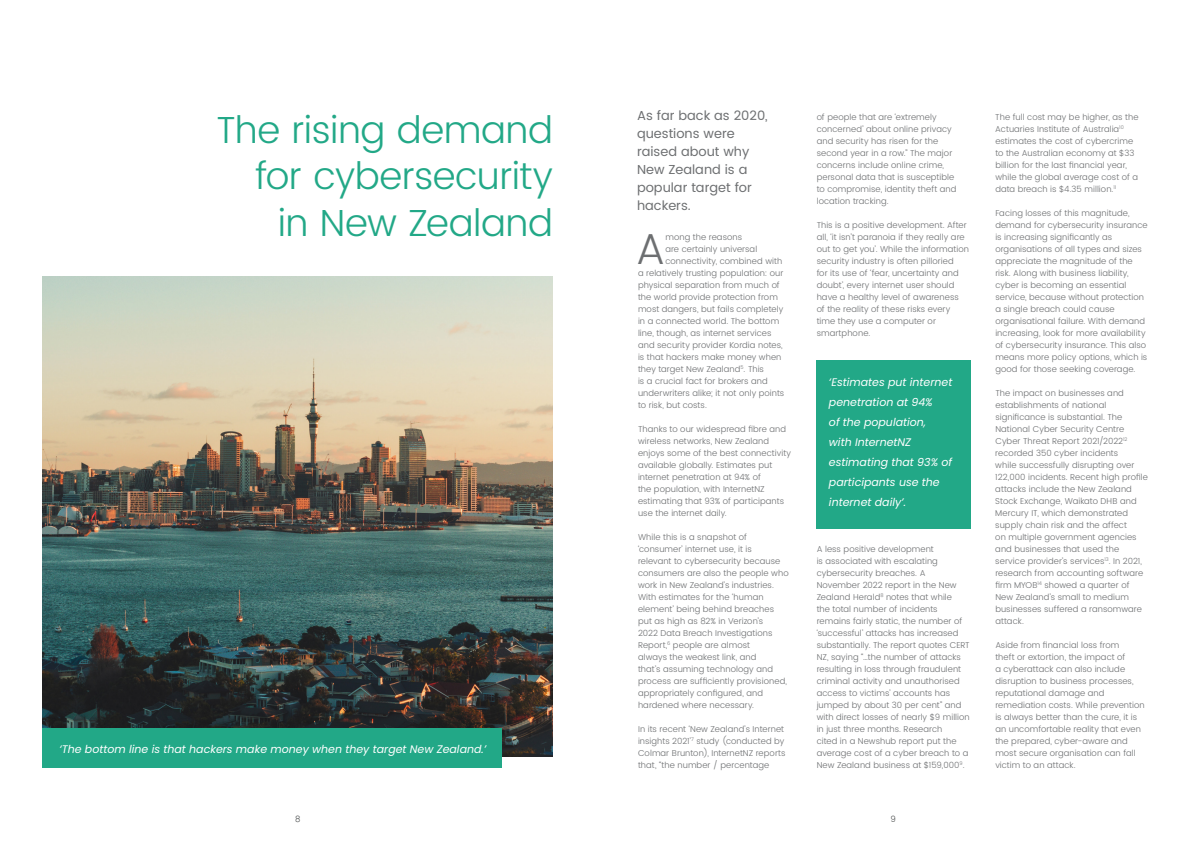
<style>
.page{position:relative;width:1191px;height:842px;background:#fff}
.page>*{position:absolute;margin:0;border:0;box-sizing:border-box;transform-origin:0 0}
.t1{font:300 43.3px "Poppins";color:#6d6f71}
.t2{font:300 37.7px/46.5px "Poppins";letter-spacing:-.015em;color:#22a887;text-align:right}
.t3{font:13px/18px "Poppins";color:#6d6f71}
.t4{font:italic 11px/20px "Poppins";color:#fff}
.t5{font:300 8.5px/12px "Poppins";letter-spacing:.01em;color:#6d6f71}
.t6{font:300 8.5px "Poppins";color:#484b4b}
</style>
<div class="page">
<img style="left:43px;top:276px;width:510px;height:480px">
<div style="left:43px;top:729px;width:459px;height:39px;background:#22a887"></div>
<div style="left:816px;top:360px;width:154px;height:168px;background:#22a887"></div>
<h2 class="t2" style="left:216px;top:108px;width:338px">The rising demand for cybersecurity in New Zealand</h2>
<p class="t4" style="left:59px;top:739px;width:428px">‘The bottom line is that hackers make money when they target New Zealand.’</p>
<h3 class="t3" style="left:637px;top:107px;width:132px">As far back as 2020, questions were raised about why<br>New Zealand is a popular target for hackers.</h3>
<h1 class="t1" style="left:636px;top:218px;width:31px">A</h1>
<p class="t5" style="left:665px;top:231px;width:78px">mong the reasons</p>
<p class="t5" style="left:665px;top:243px;width:93px">are certainly universal</p>
<p class="t5" style="left:665px;top:255px;width:118px">connectivity, combined with</p>
<p class="t5" style="left:638px;top:267px;width:147px">a relatively trusting population: our</p>
<p class="t5" style="left:638px;top:279px;width:143px">physical separation from much of</p>
<p class="t5" style="left:638px;top:291px;width:141px">the world provide protection from</p>
<p class="t5" style="left:638px;top:303px;width:147px">most dangers, but fails completely</p>
<p class="t5" style="left:638px;top:315px;width:143px">in a connected world. The bottom</p>
<p class="t5" style="left:638px;top:327px;width:135px">line, though, as internet services</p>
<p class="t5" style="left:638px;top:339px;width:146px">and security provider Kordia notes,</p>
<p class="t5" style="left:638px;top:351px;width:145px">is that hackers make money when</p>
<p class="t5" style="left:638px;top:363px;width:127px">they target New Zealand<sup>5</sup>. This</p>
<p class="t5" style="left:638px;top:375px;width:131px">is a crucial fact for brokers and</p>
<p class="t5" style="left:638px;top:387px;width:148px">underwriters alike; it not only points</p>
<p class="t5" style="left:638px;top:399px;width:70px">to risk, but costs.</p>
<p class="t5" style="left:638px;top:423px;width:155px">Thanks to our widespread fibre and wireless networks, New Zealand enjoys some of the best connectivity available globally. Estimates put internet penetration at 94% of<br>the population, with InternetNZ estimating that 93% of participants use the internet daily.</p>
<p class="t5" style="left:638px;top:531px;width:152px">While this is a snapshot of ‘consumer’ internet use, it is<br>relevant to cybersecurity because consumers are also the people who work in New Zealand’s industries.<br>With estimates for the ‘human element’ being behind breaches put as high as 82% in Verizon’s<br>2022 Data Breach Investigations<br>Report,<sup>6</sup> people are almost<br>always the weakest link, and<br>that’s assuming technology and process are sufficiently provisioned, appropriately configured, and hardened where necessary.</p>
<p class="t5" style="left:638px;top:723px;width:149px">In its recent ‘New Zealand’s Internet insights 2021’<sup>7</sup> study (conducted by Colmar Brunton), InternetNZ reports that, “the number / percentage</p>
<p class="t5" style="left:816px;top:111px;width:141px">of people that are ‘extremely concerned’ about online privacy and security has risen for the second year in a row.” The major concerns include online crime, personal data that is susceptible to compromise, identity theft and location tracking.</p>
<p class="t5" style="left:816px;top:219px;width:154px">This is a positive development. After all, ‘it isn’t paranoia if they really are out to get you’. While the information security industry is often pilloried<br>for its use of ‘fear, uncertainty and doubt’, every internet user should have a healthy level of awareness<br>of the reality of these risks every time they use a computer or smartphone.</p>
<p class="t4" style="left:829px;top:372px;width:125px">‘Estimates put internet penetration at 94%<br>of the population,<br>with InternetNZ estimating that 93% of participants use the internet daily’.</p>
<p class="t5" style="left:816px;top:543px;width:155px">A less positive development<br>is associated with escalating cybersecurity breaches. A November 2022 report in the New Zealand Herald<sup>8</sup> notes that while<br>the total number of incidents remains fairly static, the number of ‘successful’ attacks has increased substantially. The report quotes CERT NZ, saying “…the number of attacks resulting in loss through fraudulent criminal activity and unauthorised access to victims’ accounts has jumped by about 30 per cent” and with direct losses of nearly $9 million in just three months. Research<br>cited in a Newshub report put the average cost of a cyber breach to a New Zealand business at $159,000<sup>9</sup>.</p>
<p class="t6" style="left:295px;top:813px;width:7px">8</p>
<p class="t6" style="left:890px;top:813px;width:7px">9</p>
<p class="t5" style="left:995px;top:111px;width:145px">The full cost may be higher, as the Actuaries Institute of Australia<sup>10 </sup>estimates the cost of cybercrime to the Australian economy at $33 billion for the last financial year, while the global average cost of a data breach is $4.35 million.<sup>11</sup></p>
<p class="t5" style="left:995px;top:207px;width:154px">Facing losses of this magnitude, demand for cybersecurity insurance is increasing significantly as organisations of all types and sizes appreciate the magnitude of the risk. Along with business liability, cyber is becoming an essential service, because without protection a single breach could cause organisational failure. With demand increasing, look for more availability of cybersecurity insurance. This also means more policy options, which is good for those seeking coverage.</p>
<p class="t5" style="left:995px;top:387px;width:154px">The impact on businesses and establishments of national significance is substantial. The<br>National Cyber Security Centre<br>Cyber Threat Report 2021/2022<sup>12 </sup>recorded 350 cyber incidents<br>while successfully disrupting over<br>122,000 incidents. Recent high profile attacks include the New Zealand<br>Stock Exchange, Waikato DHB and<br>Mercury IT, which demonstrated supply chain risk and the affect<br>on multiple government agencies and businesses that used the service provider’s services<sup>13</sup>. In 2021, research from accounting software firm MYOB<sup>14</sup> showed a quarter of<br>New Zealand’s small to medium businesses suffered a ransomware attack.</p>
<p class="t5" style="left:995px;top:639px;width:151px">Aside from financial loss from<br>theft or extortion, the impact of<br>a cyberattack can also include disruption to business processes, reputational damage and remediation costs. While prevention is always better than the cure, it is an uncomfortable reality that even the prepared, cyber-aware and most secure organisation can fall victim to an attack.</p>
</div>
